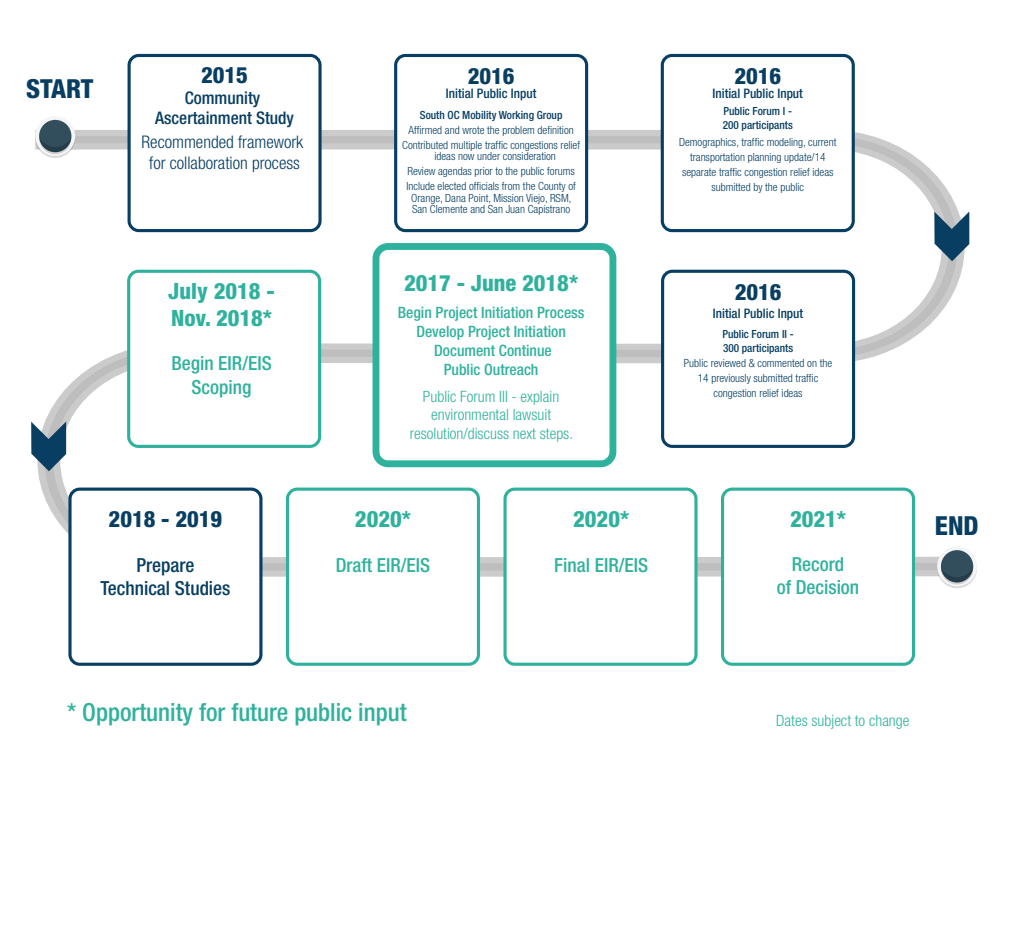
<style>
.page{position:relative;width:1026px;height:944px;background:#fff}
.page>*{position:absolute;margin:0;border:0;box-sizing:border-box;transform-origin:0 0}
.t1{font:800 condensed 26.25px "Helvetica Neue LT Std";color:#073e62}
.t2{font:500 condensed 24.88px "Helvetica Neue LT Std";color:#2fb29d}
.t3{font:800 condensed 22.5px/27px "Helvetica Neue LT Std";color:#2fb29d}
.t4{font:800 condensed 22.5px "Helvetica Neue LT Std";color:#073e62}
.t5{font:500 condensed 19.38px/23.2px "Helvetica Neue LT Std";color:#2fb29d;text-align:center}
.t6{font:500 condensed 19.38px/23.2px "Helvetica Neue LT Std";color:#073e62;text-align:center}
.t7{font:300 condensed 17.38px/20.8px "Helvetica Neue LT Std";color:#073e62;text-align:center}
.t8{font:500 condensed 17.38px/19.4px "Helvetica Neue LT Std";color:#073e62;text-align:center}
.t9{font:300 condensed 15.62px/18.8px "Helvetica Neue LT Std";color:#2fb29d;text-align:center}
.t10{font:500 condensed 15.62px/18.8px "Helvetica Neue LT Std";color:#2fb29d;text-align:center}
.t11{font:500 condensed 13.12px "Helvetica Neue LT Std";color:#073e62}
.t12{font:300 condensed 11.25px/15px "Helvetica Neue LT Std";color:#073e62;text-align:center}
.t13{font:500 condensed 11.25px/13.5px "Helvetica Neue LT Std";color:#073e62}
</style>
<div class="page">
<svg style="left:42px;top:136px;width:922px;height:434px"></svg>
<svg style="left:35px;top:118px;width:40px;height:40px"></svg>
<div style="left:35px;top:116px;width:40px;height:40px;background:#f4f5f6;border-radius:50%"></div>
<svg style="left:39px;top:122px;width:32px;height:32px"></svg>
<div style="left:39px;top:120px;width:32px;height:32px;background:#324d5c;border-radius:50%"></div>
<svg style="left:39px;top:137px;width:32px;height:15px"></svg>
<svg style="left:937px;top:548px;width:40px;height:40px"></svg>
<div style="left:937px;top:546px;width:40px;height:40px;background:#f4f5f6;border-radius:50%"></div>
<svg style="left:941px;top:552px;width:32px;height:32px"></svg>
<div style="left:941px;top:550px;width:32px;height:32px;background:#324d5c;border-radius:50%"></div>
<svg style="left:941px;top:569px;width:32px;height:13px"></svg>
<div style="left:129px;top:55px;width:191px;height:175px;background:#fff;border-radius:10px"></div>
<div style="left:128px;top:54px;width:194px;height:178px;border:3px solid #073e62;border-radius:10px"></div>
<div style="left:505px;top:489px;width:191px;height:175px;background:#fff;border-radius:10px"></div>
<div style="left:503px;top:487px;width:195px;height:178px;border:3px solid #2fb29d;border-radius:10px"></div>
<div style="left:396px;top:55px;width:191px;height:175px;background:#fff;border-radius:10px"></div>
<div style="left:394px;top:54px;width:194px;height:178px;border:3px solid #073e62;border-radius:10px"></div>
<div style="left:663px;top:271px;width:191px;height:175px;background:#fff;border-radius:10px"></div>
<div style="left:661px;top:269px;width:194px;height:179px;border:3px solid #073e62;border-radius:10px"></div>
<div style="left:376px;top:246px;width:237px;height:217px;background:#fff;border-radius:12px"></div>
<div style="left:373px;top:243px;width:243px;height:224px;border:7px solid #2fb29d;border-radius:12px"></div>
<svg style="left:934px;top:211px;width:35px;height:50px;background:#54778e"></svg>
<svg style="left:31px;top:421px;width:35px;height:50px;background:#54778e"></svg>
<div style="left:70px;top:489px;width:191px;height:175px;background:#fff;border-radius:10px"></div>
<div style="left:68px;top:487px;width:194px;height:178px;border:3px solid #073e62;border-radius:10px"></div>
<div style="left:288px;top:489px;width:190px;height:175px;background:#fff;border-radius:10px"></div>
<div style="left:286px;top:487px;width:194px;height:178px;border:3px solid #2fb29d;border-radius:10px"></div>
<div style="left:723px;top:489px;width:190px;height:175px;background:#fff;border-radius:10px"></div>
<div style="left:721px;top:487px;width:194px;height:178px;border:3px solid #2fb29d;border-radius:10px"></div>
<div style="left:662px;top:55px;width:191px;height:175px;background:#fff;border-radius:10px"></div>
<div style="left:661px;top:54px;width:194px;height:178px;border:3px solid #073e62;border-radius:10px"></div>
<div style="left:129px;top:271px;width:191px;height:175px;background:#fff;border-radius:10px"></div>
<div style="left:127px;top:269px;width:194px;height:179px;border:3px solid #2fb29d;border-radius:10px"></div>
<h1 class="t1" style="left:26px;top:73px;width:69px">START</h1>
<h3 class="t4" style="left:201px;top:61px;width:48px">2015</h3>
<h3 class="t8" style="left:155px;top:88px;width:140px">Community<br>Ascertainment Study</h3>
<h3 class="t7" style="left:142px;top:131px;width:163px">Recommended framework for collaboration process</h3>
<h3 class="t3" style="left:168px;top:277px;width:108px">July 2018 -<br>Nov. 2018*</h3>
<h3 class="t5" style="left:171px;top:351px;width:102px">Begin EIR/EIS<br>Scoping</h3>
<h3 class="t4" style="left:109px;top:505px;width:115px">2018 - 2019</h3>
<h3 class="t6" style="left:100px;top:552px;width:132px">Prepare<br>Technical Studies</h3>
<h3 class="t4" style="left:468px;top:62px;width:48px">2016</h3>
<p class="t11" style="left:446px;top:86px;width:92px">Initial Public Input</p>
<p class="t13" style="left:420px;top:108px;width:144px">South OC Mobility Working Group</p>
<p class="t12" style="left:402px;top:123px;width:179px">Affirmed and wrote the problem definition<br>Contributed multiple traffic congestions relief</p>
<p class="t12" style="left:406px;top:149px;width:171px;text-align:left;text-indent:28px">ideas now under consideration<br>Review agendas prior to the public forums<br>Include elected officials from the County of</p>
<p class="t12" style="left:411px;top:192px;width:162px;line-height:11.2px;text-align:left">Orange, Dana Point, Mission Viejo, RSM,<br>San Clemente and San Juan Capistrano</p>
<h3 class="t4" style="left:734px;top:62px;width:48px">2016</h3>
<p class="t13" style="left:723px;top:104px;width:72px">Public Forum I -<br>200 participants</p>
<p class="t12" style="left:679px;top:134px;width:159px">Demographics, traffic modeling, current transportation planning update/14 separate traffic congestion relief ideas submitted by the public</p>
<p class="t11" style="left:713px;top:86px;width:92px">Initial Public Input</p>
<h3 class="t3" style="left:404px;top:269px;width:176px">2017 - June 2018*</h3>
<h3 class="t4" style="left:735px;top:277px;width:48px">2016</h3>
<p class="t13" style="left:722px;top:327px;width:73px">Public Forum II -<br>300 participants</p>
<p class="t12" style="left:684px;top:355px;width:150px">Public reviewed &amp; commented on the<br>14 previously submitted traffic congestion relief ideas</p>
<h3 class="t10" style="left:398px;top:303px;width:188px">Begin Project Initiation Process</h3>
<p class="t11" style="left:713px;top:306px;width:92px">Initial Public Input</p>
<h3 class="t10" style="left:416px;top:322px;width:151px">Develop Project Initiation<br>Document Continue<br>Public Outreach</h3>
<h3 class="t9" style="left:410px;top:386px;width:165px">Public Forum III - explain environmental lawsuit resolution/discuss next steps.</h3>
<h3 class="t3" style="left:355px;top:505px;width:57px">2020*</h3>
<h3 class="t5" style="left:336px;top:552px;width:96px">Draft EIR/EIS</h3>
<h3 class="t3" style="left:573px;top:505px;width:57px">2020*</h3>
<h3 class="t5" style="left:554px;top:552px;width:95px">Final EIR/EIS</h3>
<h3 class="t3" style="left:790px;top:504px;width:57px">2021*</h3>
<h3 class="t5" style="left:777px;top:551px;width:84px">Record<br>of Decision</h3>
<h1 class="t1" style="left:935px;top:509px;width:45px">END</h1>
<h2 class="t2" style="left:67px;top:696px;width:341px">* Opportunity for future public input</h2>
<h3 class="t9" style="left:776px;top:710px;width:135px">Dates subject to change</h3>
</div>
